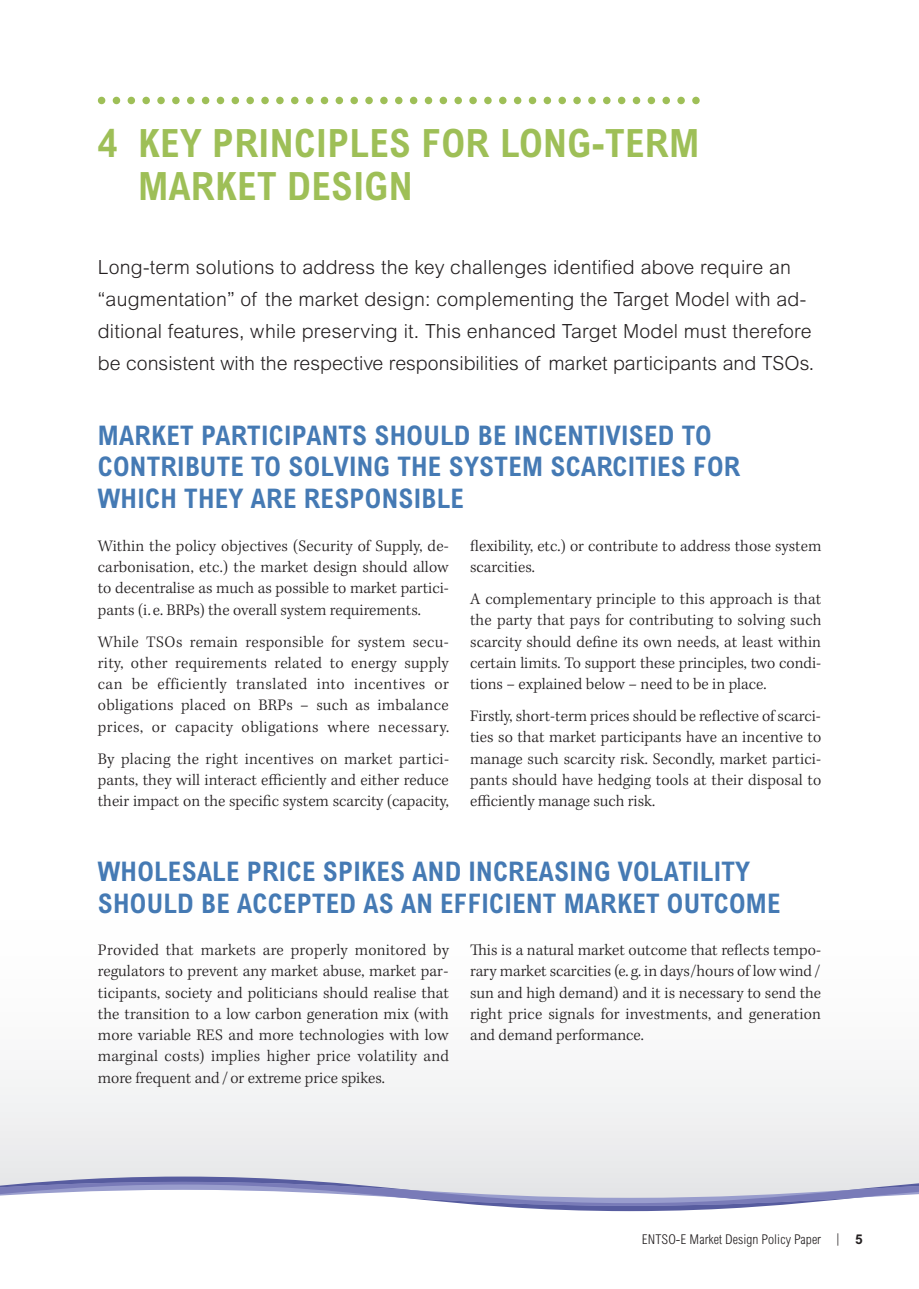
<style>
.page{position:relative;width:919px;height:1289px;background:#fff}
.page>*{position:absolute;margin:0;border:0;box-sizing:border-box;transform-origin:0 0}
.t1{font:700 condensed 39px/42.5px "Arial MT Std";letter-spacing:.01em;color:#9ebf57}
.t2{font:700 condensed 27px/32px "Arial MT Std";letter-spacing:.01em;color:#457ab4}
.t3{font:300 19.5px/32px "Arial MT Std";letter-spacing:.01em;color:#231f20}
.t4{font:300 16.5px/21.3px "Kepler Std";letter-spacing:.005em;color:#231f20;text-align:justify}
.t5{font:300 condensed 13.5px "Arial MT Std";letter-spacing:.005em;color:#231f20}
.s1{font-weight:700;font-stretch:normal}
</style>
<div class="page">
<div style="left:0;top:1079px;width:918px;height:97px;background:#efeff0"></div>
<svg style="left:0;top:1176px;width:918px;height:35px"></svg>
<div style="left:98px;top:97px;width:7px;height:7px;background:#9ebf57;border-radius:50%"></div>
<div style="left:113px;top:97px;width:7px;height:7px;background:#9ebf57;border-radius:50%"></div>
<div style="left:127px;top:97px;width:8px;height:7px;background:#9ebf57;border-radius:50%"></div>
<div style="left:142px;top:97px;width:8px;height:7px;background:#9ebf57;border-radius:50%"></div>
<div style="left:157px;top:97px;width:8px;height:7px;background:#9ebf57;border-radius:50%"></div>
<div style="left:172px;top:97px;width:8px;height:7px;background:#9ebf57;border-radius:50%"></div>
<div style="left:187px;top:97px;width:7px;height:7px;background:#9ebf57;border-radius:50%"></div>
<div style="left:202px;top:97px;width:7px;height:7px;background:#9ebf57;border-radius:50%"></div>
<div style="left:217px;top:97px;width:7px;height:7px;background:#9ebf57;border-radius:50%"></div>
<div style="left:231px;top:97px;width:8px;height:7px;background:#9ebf57;border-radius:50%"></div>
<div style="left:246px;top:97px;width:8px;height:7px;background:#9ebf57;border-radius:50%"></div>
<div style="left:261px;top:97px;width:8px;height:7px;background:#9ebf57;border-radius:50%"></div>
<div style="left:276px;top:97px;width:7px;height:7px;background:#9ebf57;border-radius:50%"></div>
<div style="left:291px;top:97px;width:7px;height:7px;background:#9ebf57;border-radius:50%"></div>
<div style="left:306px;top:97px;width:7px;height:7px;background:#9ebf57;border-radius:50%"></div>
<div style="left:321px;top:97px;width:7px;height:7px;background:#9ebf57;border-radius:50%"></div>
<div style="left:335px;top:97px;width:8px;height:7px;background:#9ebf57;border-radius:50%"></div>
<div style="left:350px;top:97px;width:8px;height:7px;background:#9ebf57;border-radius:50%"></div>
<div style="left:365px;top:97px;width:8px;height:7px;background:#9ebf57;border-radius:50%"></div>
<div style="left:380px;top:97px;width:7px;height:7px;background:#9ebf57;border-radius:50%"></div>
<div style="left:395px;top:97px;width:7px;height:7px;background:#9ebf57;border-radius:50%"></div>
<div style="left:410px;top:97px;width:7px;height:7px;background:#9ebf57;border-radius:50%"></div>
<div style="left:424px;top:97px;width:8px;height:7px;background:#9ebf57;border-radius:50%"></div>
<div style="left:439px;top:97px;width:8px;height:7px;background:#9ebf57;border-radius:50%"></div>
<div style="left:454px;top:97px;width:8px;height:7px;background:#9ebf57;border-radius:50%"></div>
<div style="left:469px;top:97px;width:8px;height:7px;background:#9ebf57;border-radius:50%"></div>
<div style="left:484px;top:97px;width:7px;height:7px;background:#9ebf57;border-radius:50%"></div>
<div style="left:499px;top:97px;width:7px;height:7px;background:#9ebf57;border-radius:50%"></div>
<div style="left:514px;top:97px;width:7px;height:7px;background:#9ebf57;border-radius:50%"></div>
<div style="left:528px;top:97px;width:8px;height:7px;background:#9ebf57;border-radius:50%"></div>
<div style="left:543px;top:97px;width:8px;height:7px;background:#9ebf57;border-radius:50%"></div>
<div style="left:558px;top:97px;width:8px;height:7px;background:#9ebf57;border-radius:50%"></div>
<div style="left:573px;top:97px;width:7px;height:7px;background:#9ebf57;border-radius:50%"></div>
<div style="left:588px;top:97px;width:7px;height:7px;background:#9ebf57;border-radius:50%"></div>
<div style="left:603px;top:97px;width:7px;height:7px;background:#9ebf57;border-radius:50%"></div>
<div style="left:618px;top:97px;width:7px;height:7px;background:#9ebf57;border-radius:50%"></div>
<div style="left:632px;top:97px;width:8px;height:7px;background:#9ebf57;border-radius:50%"></div>
<div style="left:647px;top:97px;width:8px;height:7px;background:#9ebf57;border-radius:50%"></div>
<div style="left:662px;top:97px;width:8px;height:7px;background:#9ebf57;border-radius:50%"></div>
<div style="left:677px;top:97px;width:7px;height:7px;background:#9ebf57;border-radius:50%"></div>
<div style="left:692px;top:97px;width:7px;height:7px;background:#9ebf57;border-radius:50%"></div>
<h1 class="t1" style="left:138px;top:122px;width:563px;text-indent:-40px">4 KEY PRINCIPLES FOR LONG-TERM<br>MARKET DESIGN</h1>
<p class="t3" style="left:98px;top:251px;width:717px">Long-term solutions to address the key challenges identified above require an “augmentation” of the market design: complementing the Target Model with ad&shy;ditional features, while preserving it. This enhanced Target Model must therefore be consistent with the respective responsibilities of market participants and TSOs.</p>
<h2 class="t2" style="left:98px;top:419px;width:644px">MARKET PARTICIPANTS SHOULD BE INCENTIVISED TO<br>CONTRIBUTE TO SOLVING THE SYSTEM SCARCITIES FOR<br>WHICH THEY ARE RESPONSIBLE</h2>
<p class="t4" style="left:98px;top:536px;width:352px">Within the policy objectives (Security of Supply, de&shy;carbonisation, etc.) the market design should allow to decentralise as much as possible to market partici&shy;pants (i. e. BRPs) the overall system requirements.</p>
<p class="t4" style="left:98px;top:631px;width:353px">While TSOs remain responsible for system secu&shy;rity, other requirements related to energy supply can be efficiently translated into incentives or obligations placed on BRPs – such as imbalance prices, or capacity obligations where necessary.</p>
<p class="t4" style="left:98px;top:748px;width:352px">By placing the right incentives on market partici&shy;pants, they will interact efficiently and either reduce their impact on the specific system scarcity (capacity,</p>
<p class="t4" style="left:470px;top:535px;width:353px">flexibility, etc.) or contribute to address those system scarcities.</p>
<p class="t4" style="left:470px;top:589px;width:353px">A complementary principle to this approach is that the party that pays for contributing to solving such scarcity should define its own needs, at least within certain limits. To support these principles, two condi&shy;tions – explained below – need to be in place.</p>
<p class="t4" style="left:470px;top:706px;width:352px">Firstly, short-term prices should be reflective of scarci&shy;ties so that market participants have an incentive to manage such scarcity risk. Secondly, market partici&shy;pants should have hedging tools at their disposal to efficiently manage such risk.</p>
<h2 class="t2" style="left:98px;top:855px;width:684px">WHOLESALE PRICE SPIKES AND INCREASING VOLATILITY<br>SHOULD BE ACCEPTED AS AN EFFICIENT MARKET OUTCOME</h2>
<p class="t4" style="left:98px;top:939px;width:353px">Provided that markets are properly monitored by regulators to prevent any market abuse, market par&shy;ticipants, society and politicians should realise that the transition to a low carbon generation mix (with more variable RES and more technologies with low marginal costs) implies higher price volatility and more frequent and / or extreme price spikes.</p>
<p class="t4" style="left:470px;top:939px;width:352px">This is a natural market outcome that reflects tempo&shy;rary market scarcities (e. g. in days/hours of low wind / sun and high demand) and it is necessary to send the right price signals for investments, and generation and demand performance.</p>
<p class="t5" style="left:641px;top:1231px;width:222px">ENTSO-E Market Design Policy Paper | <span class="s1">5</span></p>
</div>
